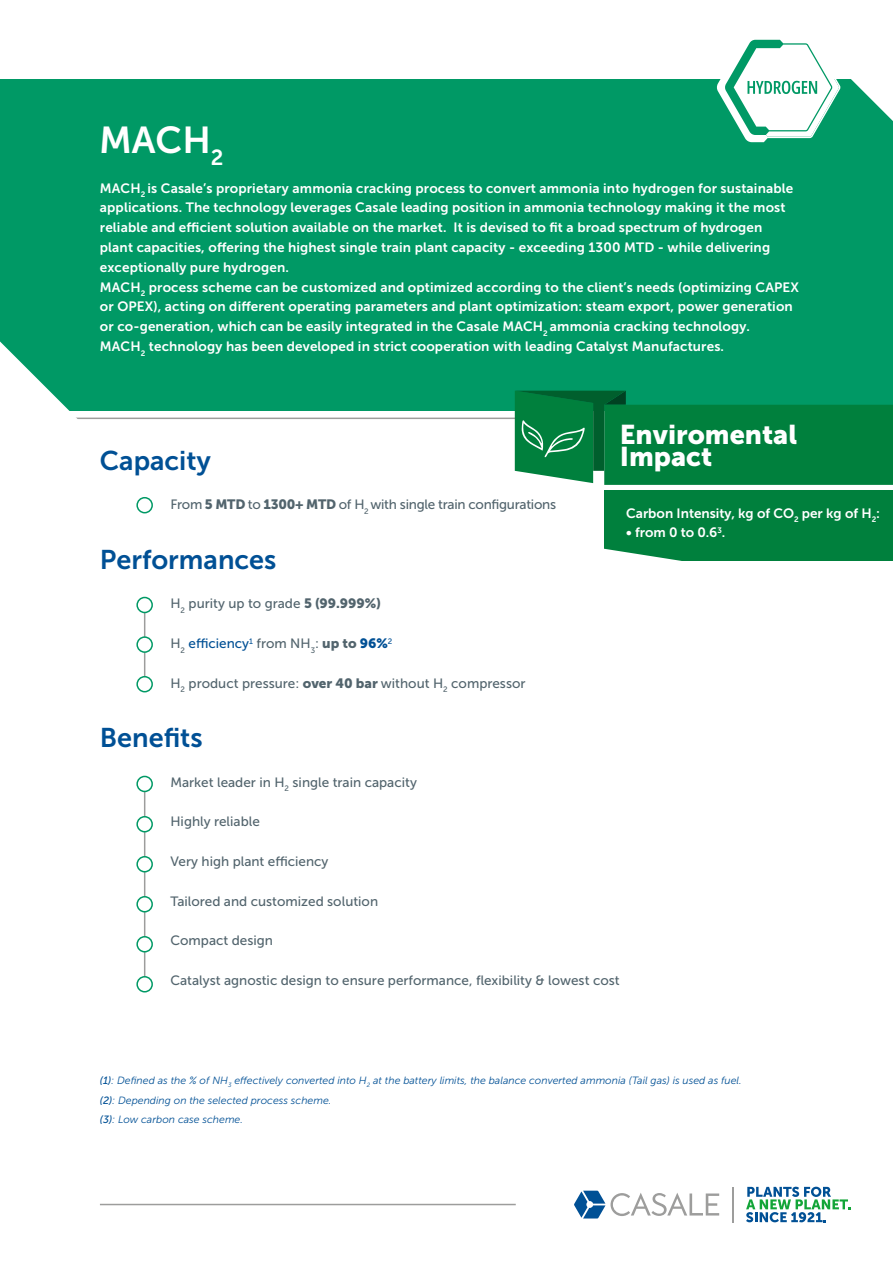
<style>
.page{position:relative;width:893px;height:1263px;background:#fff}
.page>*{position:absolute;margin:0;border:0;box-sizing:border-box;transform-origin:0 0}
.t1{font:37.35px "Museo Sans 700";color:#fff}
.t2{font:27px "Museo Sans 700";color:#005095}
.t3{font:27px/22.5px "Museo Sans 900";color:#fff}
.t4{font:13.5px/19.8px "Museo Sans 700";letter-spacing:.01em;color:#fff}
.t5{font:13.5px "Museo Sans 500";color:#52646d}
.t6{font:13.5px "Museo Sans 500";letter-spacing:-.02em;color:#52646d}
.t7{font:13.5px "Museo Sans 500";color:#005095}
.t8{font:italic 10.5px/19.8px "Museo Sans 300";color:#005095}
.s1{font-family:"Museo Sans 900"}
.s2{color:#52646d}
.s3{font-family:"Museo Sans 900";color:#52646d}
.s4{font-family:"Museo Sans 500"}
</style>
<div class="page">
<hr style="left:71px;top:418px;width:446px;height:1px;background:#9d9d9c">
<div style="left:0;top:80px;width:893px;height:331px;background:#009965"></div>
<hr style="left:144px;top:782px;width:1px;height:202px;background:#9d9d9c">
<hr style="left:144px;top:606px;width:1px;height:78px;background:#9d9d9c">
<div style="left:137px;top:776px;width:15px;height:15px;background:#fff;border-radius:50%"></div>
<div style="left:136px;top:776px;width:17px;height:16px;border:2px solid #009965;border-radius:50%"></div>
<div style="left:137px;top:597px;width:15px;height:15px;background:#fff;border-radius:50%"></div>
<div style="left:136px;top:597px;width:17px;height:16px;border:2px solid #009965;border-radius:50%"></div>
<div style="left:136px;top:497px;width:17px;height:16px;border:2px solid #009965;border-radius:50%"></div>
<div style="left:137px;top:817px;width:15px;height:15px;background:#fff;border-radius:50%"></div>
<div style="left:136px;top:816px;width:17px;height:16px;border:2px solid #009965;border-radius:50%"></div>
<div style="left:137px;top:637px;width:15px;height:15px;background:#fff;border-radius:50%"></div>
<div style="left:136px;top:636px;width:17px;height:17px;border:2px solid #009965;border-radius:50%"></div>
<div style="left:137px;top:677px;width:15px;height:15px;background:#fff;border-radius:50%"></div>
<div style="left:136px;top:676px;width:17px;height:16px;border:2px solid #009965;border-radius:50%"></div>
<div style="left:137px;top:857px;width:15px;height:15px;background:#fff;border-radius:50%"></div>
<div style="left:136px;top:856px;width:17px;height:16px;border:2px solid #009965;border-radius:50%"></div>
<div style="left:137px;top:897px;width:15px;height:15px;background:#fff;border-radius:50%"></div>
<div style="left:136px;top:896px;width:17px;height:16px;border:2px solid #009965;border-radius:50%"></div>
<div style="left:137px;top:937px;width:15px;height:15px;background:#fff;border-radius:50%"></div>
<div style="left:136px;top:936px;width:17px;height:16px;border:2px solid #009965;border-radius:50%"></div>
<div style="left:137px;top:977px;width:15px;height:15px;background:#fff;border-radius:50%"></div>
<div style="left:136px;top:976px;width:17px;height:16px;border:2px solid #009965;border-radius:50%"></div>
<svg style="left:746px;top:1187px;width:104px;height:35px"></svg>
<svg style="left:574px;top:1191px;width:145px;height:27px"></svg>
<hr style="left:732px;top:1187px;width:2px;height:35px;background:#9d9d9c">
<svg style="left:0;top:341px;width:79px;height:78px"></svg>
<hr style="left:100px;top:1204px;width:416px;height:1px;background:#9d9d9c">
<div style="left:604px;top:491px;width:289px;height:70px;background:#00803d"></div>
<svg style="left:515px;top:391px;width:378px;height:94px;background:#088546"></svg>
<svg style="left:716px;top:39px;width:177px;height:103px"></svg>
<svg style="left:604px;top:549px;width:78px;height:12px"></svg>
<h1 class="t1" style="left:99px;top:119px;width:126px">MACH<sub>2</sub></h1>
<p class="t4" style="left:100px;top:178px;width:701px">MACH<sub>2</sub> is Casale’s proprietary ammonia cracking process to convert ammonia into hydrogen for sustainable applications. The technology leverages Casale leading position in ammonia technology making it the most reliable and efficient solution available on the market. It is devised to fit a broad spectrum of hydrogen plant capacities, offering the highest single train plant capacity - exceeding 1300 MTD - while delivering exceptionally pure hydrogen.<br>MACH<sub>2</sub> process scheme can be customized and optimized according to the client’s needs (optimizing CAPEX or OPEX), acting on different operating parameters and plant optimization: steam export, power generation or co-generation, which can be easily integrated in the Casale MACH<sub>2</sub> ammonia cracking technology.<br>MACH<sub>2</sub> technology has been developed in strict cooperation with leading Catalyst Manufactures.</p>
<h2 class="t2" style="left:100px;top:445px;width:112px">Capacity</h2>
<p class="t6" style="left:170px;top:497px;width:387px">From <span class="s1">5 MTD</span> to <span class="s1">1300+ MTD</span> of H<sub>2</sub> with single train configurations</p>
<h2 class="t2" style="left:100px;top:544px;width:178px">Performances</h2>
<p class="t5" style="left:170px;top:596px;width:212px">H<sub>2</sub> purity up to grade <span class="s1">5 (99.999%)</span></p>
<p class="t7" style="left:170px;top:636px;width:223px"><span class="s2">H</span><sub>2</sub> efficiency<sup>1</sup> <span class="s2">from NH</span><sub>3</sub><span class="s2">:</span> <span class="s3">up to</span> <span class="s1">96%</span><sup>2</sup></p>
<p class="t5" style="left:170px;top:676px;width:357px">H<sub>2</sub> product pressure: <span class="s1">over 40 bar</span> without H<sub>2</sub> compressor</p>
<h2 class="t2" style="left:100px;top:723px;width:104px">Benefits</h2>
<h2 class="t3" style="left:620px;top:423px;width:179px">Enviromental<br>Impact</h2>
<p class="t4" style="left:626px;top:503px;width:256px">Carbon Intensity, kg of CO<sub>2</sub> per kg of H<sub>2</sub>:</p>
<p class="t4" style="left:626px;top:523px;width:101px">• from 0 to 0.6<sup>3</sup>.</p>
<p class="t5" style="left:170px;top:775px;width:248px">Market leader in H<sub>2</sub> single train capacity</p>
<p class="t5" style="left:170px;top:814px;width:91px">Highly reliable</p>
<p class="t5" style="left:170px;top:854px;width:160px">Very high plant efficiency</p>
<p class="t5" style="left:170px;top:893px;width:209px">Tailored and customized solution</p>
<p class="t5" style="left:170px;top:933px;width:104px">Compact design</p>
<p class="t5" style="left:170px;top:973px;width:451px">Catalyst agnostic design to ensure performance, flexibility &amp; lowest cost</p>
<p class="t8" style="left:100px;top:1070px;width:643px"><span class="s4">(1)</span>: Defined as the % of NH<sub>3</sub> effectively converted into H<sub>2</sub> at the battery limits, the balance converted ammonia (Tail gas) is used as fuel. <span class="s4">(2)</span>: Depending on the selected process scheme.<br><span class="s4">(3)</span>: Low carbon case scheme.</p>
</div>
